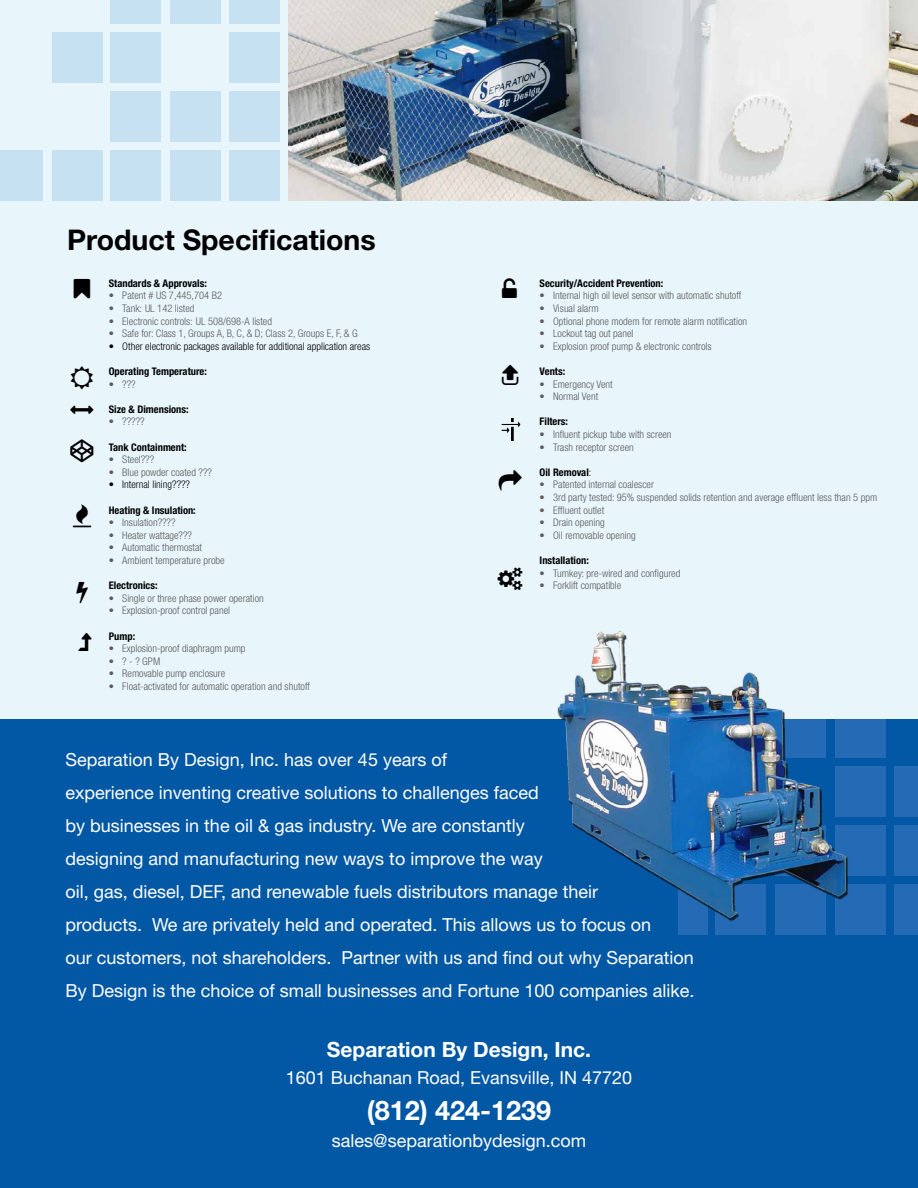
<style>
.page{position:relative;width:918px;height:1188px;background:#0358a5}
.page>*{position:absolute;margin:0;border:0;box-sizing:border-box;transform-origin:0 0}
.t1{font:700 28.5px "Helvetica Neue";color:#000}
.t2{font:700 27px "Helvetica Neue";color:#fff}
.t3{font:700 21px "Helvetica Neue";color:#fff}
.t4{font:18px/33px "Helvetica Neue";color:#fff}
.t5{font:300 condensed 10.5px "Helvetica Neue";color:#5a5b5d}
.t6{font:700 condensed 10.5px "Helvetica Neue";color:#000}
.t7{font:300 condensed 10.5px "Helvetica Neue";color:#000}
.s1{font-weight:300}
</style>
<div class="page">
<div style="left:835px;top:707px;width:50px;height:51px;background:#256ab4"></div>
<div style="left:0;top:0;width:918px;height:718px;background:#e8f5fb"></div>
<div style="left:110px;top:32px;width:51px;height:51px;background:#c5e1f2"></div>
<div style="left:229px;top:32px;width:51px;height:51px;background:#c5e1f2"></div>
<div style="left:110px;top:91px;width:51px;height:51px;background:#c5e1f2"></div>
<div style="left:170px;top:91px;width:51px;height:51px;background:#c5e1f2"></div>
<div style="left:229px;top:91px;width:51px;height:51px;background:#c5e1f2"></div>
<div style="left:110px;top:150px;width:51px;height:51px;background:#c5e1f2"></div>
<div style="left:170px;top:150px;width:51px;height:51px;background:#c5e1f2"></div>
<div style="left:229px;top:150px;width:51px;height:51px;background:#c5e1f2"></div>
<div style="left:52px;top:32px;width:51px;height:51px;background:#c5e1f2"></div>
<div style="left:0;top:150px;width:43px;height:51px;background:#c5e1f2"></div>
<div style="left:52px;top:150px;width:51px;height:51px;background:#c5e1f2"></div>
<div style="left:835px;top:766px;width:50px;height:51px;background:#256ab4"></div>
<div style="left:894px;top:766px;width:24px;height:51px;background:#256ab4"></div>
<div style="left:835px;top:825px;width:50px;height:51px;background:#256ab4"></div>
<div style="left:894px;top:825px;width:24px;height:51px;background:#256ab4"></div>
<div style="left:835px;top:884px;width:50px;height:51px;background:#256ab4"></div>
<div style="left:894px;top:884px;width:24px;height:51px;background:#256ab4"></div>
<div style="left:110px;top:0;width:51px;height:24px;background:#c5e1f2"></div>
<div style="left:170px;top:0;width:51px;height:24px;background:#c5e1f2"></div>
<div style="left:229px;top:0;width:51px;height:24px;background:#c5e1f2"></div>
<img style="left:501px;top:419px;width:20px;height:21px">
<img style="left:288px;top:0;width:630px;height:201px">
<img style="left:535px;top:631px;width:340px;height:304px">
<h1 class="t1" style="left:67px;top:223px;width:310px">Product Specifications</h1>
<p class="t6" style="left:109px;top:277px;width:100px">Standards &amp; Approvals:</p>
<p class="t5" style="left:109px;top:290px;width:115px">• Patent # US 7,445,704 B2</p>
<p class="t5" style="left:109px;top:302px;width:87px">• Tank: UL 142 listed</p>
<p class="t5" style="left:109px;top:315px;width:165px">• Electronic controls: UL 508/698-A listed</p>
<p class="t5" style="left:109px;top:328px;width:250px">• Safe for: Class 1, Groups A, B, C, &amp; D; Class 2, Groups E, F, &amp; G</p>
<p class="t7" style="left:109px;top:340px;width:263px">• Other electronic packages available for additional application areas</p>
<p class="t6" style="left:109px;top:365px;width:100px">Operating Temperature:</p>
<p class="t5" style="left:109px;top:378px;width:28px">• ???</p>
<p class="t6" style="left:109px;top:403px;width:81px">Size &amp; Dimensions:</p>
<p class="t5" style="left:109px;top:416px;width:37px">• ?????</p>
<p class="t6" style="left:109px;top:441px;width:79px">Tank Containment:</p>
<p class="t5" style="left:109px;top:454px;width:47px">• Steel???</p>
<p class="t5" style="left:109px;top:466px;width:105px">• Blue powder coated ???</p>
<p class="t7" style="left:109px;top:479px;width:83px">• Internal lining????</p>
<p class="t6" style="left:109px;top:504px;width:89px">Heating &amp; Insulation:</p>
<p class="t5" style="left:109px;top:517px;width:68px">• Insulation????</p>
<p class="t5" style="left:109px;top:529px;width:85px">• Heater wattage???</p>
<p class="t5" style="left:109px;top:542px;width:95px">• Automatic thermostat</p>
<p class="t5" style="left:109px;top:554px;width:117px">• Ambient temperature probe</p>
<p class="t6" style="left:109px;top:579px;width:50px">Electronics:</p>
<p class="t5" style="left:109px;top:592px;width:156px">• Single or three phase power operation</p>
<p class="t5" style="left:109px;top:605px;width:123px">• Explosion-proof control panel</p>
<p class="t6" style="left:109px;top:630px;width:28px">Pump:</p>
<p class="t5" style="left:109px;top:643px;width:138px">• Explosion-proof diaphragm pump</p>
<p class="t5" style="left:109px;top:655px;width:53px">• ? - ? GPM</p>
<p class="t5" style="left:109px;top:668px;width:118px">• Removable pump enclosure</p>
<p class="t5" style="left:109px;top:680px;width:203px">• Float-activated for automatic operation and shutoff</p>
<p class="t6" style="left:540px;top:277px;width:125px">Security/Accident Prevention:</p>
<p class="t5" style="left:540px;top:290px;width:203px">• Internal high oil level sensor with automatic shutoff</p>
<p class="t5" style="left:540px;top:302px;width:60px">• Visual alarm</p>
<p class="t5" style="left:540px;top:315px;width:209px">• Optional phone modem for remote alarm notification</p>
<p class="t5" style="left:540px;top:328px;width:95px">• Lockout tag out panel</p>
<p class="t5" style="left:540px;top:340px;width:174px">• Explosion proof pump &amp; electronic controls</p>
<p class="t6" style="left:540px;top:365px;width:27px">Vents:</p>
<p class="t5" style="left:540px;top:378px;width:75px">• Emergency Vent</p>
<p class="t5" style="left:540px;top:391px;width:60px">• Normal Vent</p>
<p class="t6" style="left:540px;top:415px;width:30px">Filters:</p>
<p class="t5" style="left:540px;top:428px;width:133px">• Influent pickup tube with screen</p>
<p class="t5" style="left:540px;top:441px;width:96px">• Trash receptor screen</p>
<p class="t6" style="left:540px;top:466px;width:53px">Oil Removal<span class="s1">:</span></p>
<p class="t5" style="left:540px;top:479px;width:116px">• Patented internal coalescer</p>
<p class="t5" style="left:540px;top:491px;width:339px">• 3rd party tested: 95% suspended solids retention and average effluent less than 5 ppm</p>
<p class="t5" style="left:540px;top:504px;width:66px">• Effluent outlet</p>
<p class="t5" style="left:540px;top:517px;width:67px">• Drain opening</p>
<p class="t5" style="left:540px;top:529px;width:98px">• Oil removable opening</p>
<p class="t6" style="left:540px;top:554px;width:51px">Installation:</p>
<p class="t5" style="left:540px;top:567px;width:142px">• Turnkey: pre-wired and configured</p>
<p class="t5" style="left:540px;top:580px;width:83px">• Forklift compatible</p>
<p class="t4" style="left:66px;top:743px;width:630px">Separation By Design, Inc. has over 45 years of<br>experience inventing creative solutions to challenges faced<br>by businesses in the oil &amp; gas industry. We are constantly<br>designing and manufacturing new ways to improve the way<br>oil, gas, diesel, DEF, and renewable fuels distributors manage their<br>products. We are privately held and operated. This allows us to focus on<br>our customers, not shareholders. Partner with us and find out why Separation By Design is the choice of small businesses and Fortune 100 companies alike.</p>
<h3 class="t3" style="left:327px;top:1037px;width:266px">Separation By Design, Inc.</h3>
<h3 class="t4" style="left:286px;top:1061px;width:348px">1601 Buchanan Road, Evansville, IN 47720</h3>
<h2 class="t2" style="left:367px;top:1094px;width:186px">(812) 424-1239</h2>
<h3 class="t4" style="left:332px;top:1124px;width:256px">sales@separationbydesign.com</h3>
</div>
